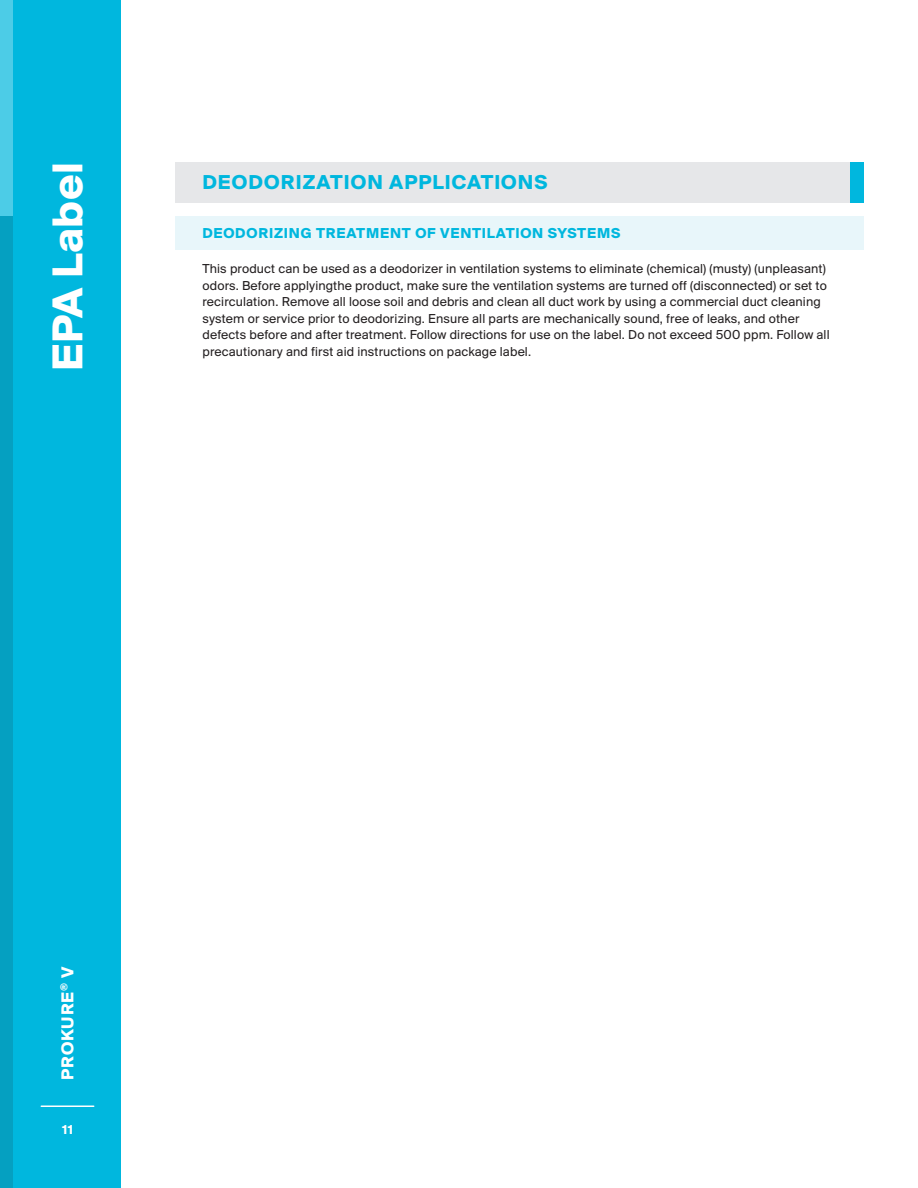
<style>
.page{position:relative;width:918px;height:1188px;background:#fff}
.page>*{position:absolute;margin:0;border:0;box-sizing:border-box;transform-origin:0 0}
.t1{font:700 45px "Suisse BP Intl";letter-spacing:.01em;color:#fff}
.t2{font:700 21px "Suisse BP Intl";letter-spacing:.05em;color:#00b7de}
.t3{font:700 18px "Suisse BP Intl";letter-spacing:.05em;color:#fff}
.t4{font:700 15px "Suisse BP Intl";letter-spacing:.05em;color:#00b7de}
.t5{font:13.5px/16.5px "Suisse BP Intl";letter-spacing:.01em;color:#231f20}
.t6{font:700 13.5px "Suisse BP Intl";color:#fff}
</style>
<div class="page">
<div style="left:0;top:0;width:122px;height:1188px;background:#00b7de"></div>
<hr style="left:41px;top:1106px;width:53px;height:1px;background:#fff">
<div style="left:0;top:216px;width:14px;height:972px;background:#05a0c1"></div>
<div style="left:0;top:0;width:14px;height:216px;background:#4ccce7"></div>
<div style="left:176px;top:162px;width:674px;height:40px;background:#e6e7e9"></div>
<div style="left:850px;top:162px;width:14px;height:40px;background:#00b7de"></div>
<div style="left:176px;top:216px;width:688px;height:34px;background:#e8f6fa"></div>
<h1 class="t1" style="left:41px;top:371px;width:211px;rotate:-90deg">EPA Label</h1>
<h2 class="t2" style="left:202px;top:170px;width:347px">DEODORIZATION APPLICATIONS</h2>
<p class="t4" style="left:202px;top:224px;width:419px">DEODORIZING TREATMENT OF VENTILATION SYSTEMS</p>
<p class="t5" style="left:202px;top:260px;width:629px">This product can be used as a deodorizer in ventilation systems to eliminate (chemical) (musty) (unpleasant) odors. Before applyingthe product, make sure the ventilation systems are turned off (disconnected) or set to recirculation. Remove all loose soil and debris and clean all duct work by using a commercial duct cleaning system or service prior to deodorizing. Ensure all parts are mechanically sound, free of leaks, and other defects before and after treatment. Follow directions for use on the label. Do not exceed 500 ppm. Follow all precautionary and first aid instructions on package label.</p>
<h3 class="t3" style="left:57px;top:1080px;width:115px;rotate:-90deg">PROKURE<sup>®</sup> V</h3>
<p class="t6" style="left:62px;top:1122px;width:12px">11</p>
</div>
